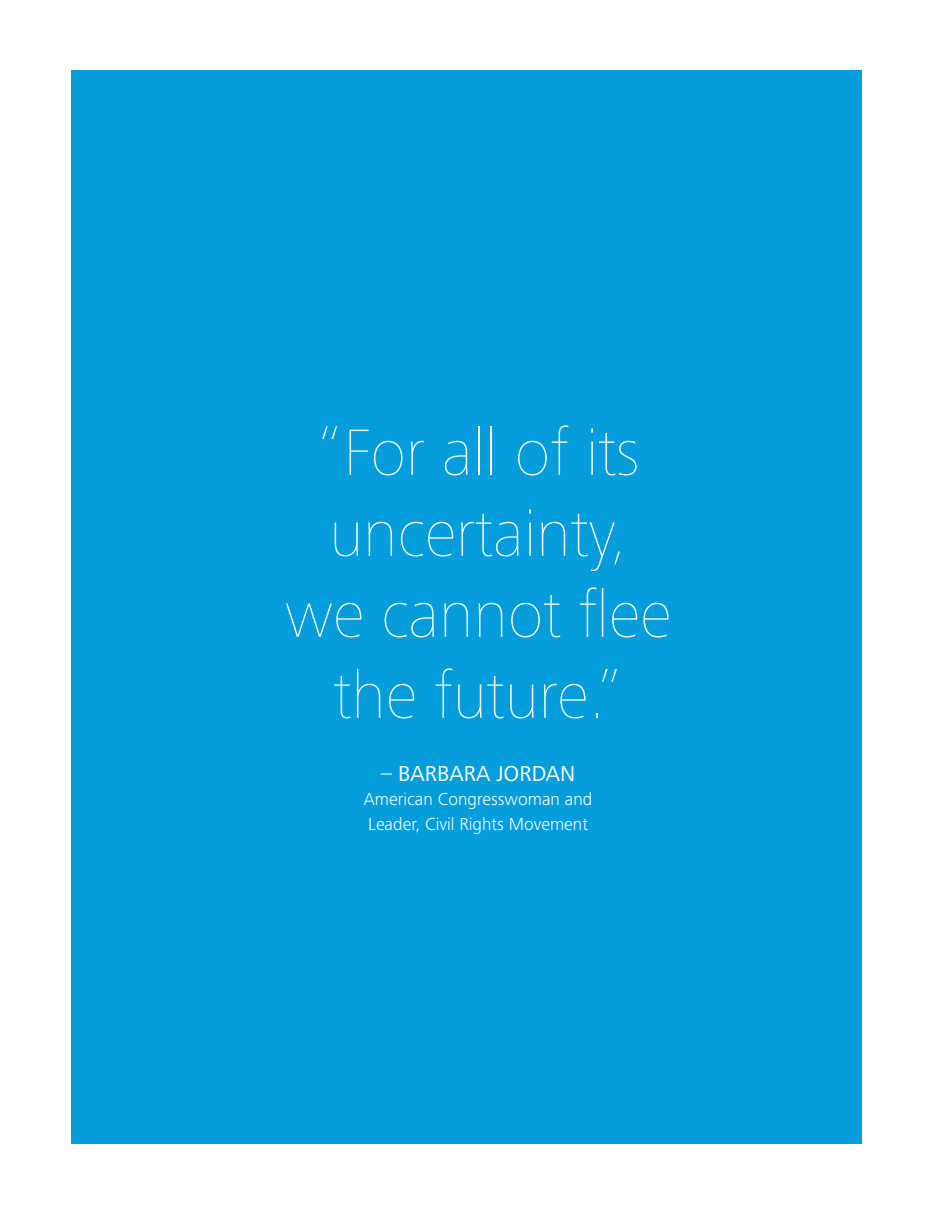
<style>
.page{position:relative;width:932px;height:1215px;background:#fff}
.page>*{position:absolute;margin:0;border:0;box-sizing:border-box;transform-origin:0 0}
.t1{font:900 67.5px/81px "Frutiger Next Pro";color:#fff;text-align:center}
.t2{font:22.5px "Frutiger Next Pro";color:#fff}
.t3{font:300 18px/24.8px "Frutiger Next Pro";color:#fff}
.s1{font-weight:300}
</style>
<div class="page">
<div style="left:71px;top:71px;width:790px;height:1073px;background:#069ddc"></div>
<p class="t1" style="left:285px;top:412px;width:388px">“For all of its uncertainty, we cannot flee the future.”</p>
<p class="t2" style="left:381px;top:760px;width:196px"><span class="s1">–</span> BARBARA JORDAN</p>
<p class="t3" style="left:364px;top:787px;width:230px">American Congresswoman and<br>Leader, Civil Rights Movement</p>
</div>
